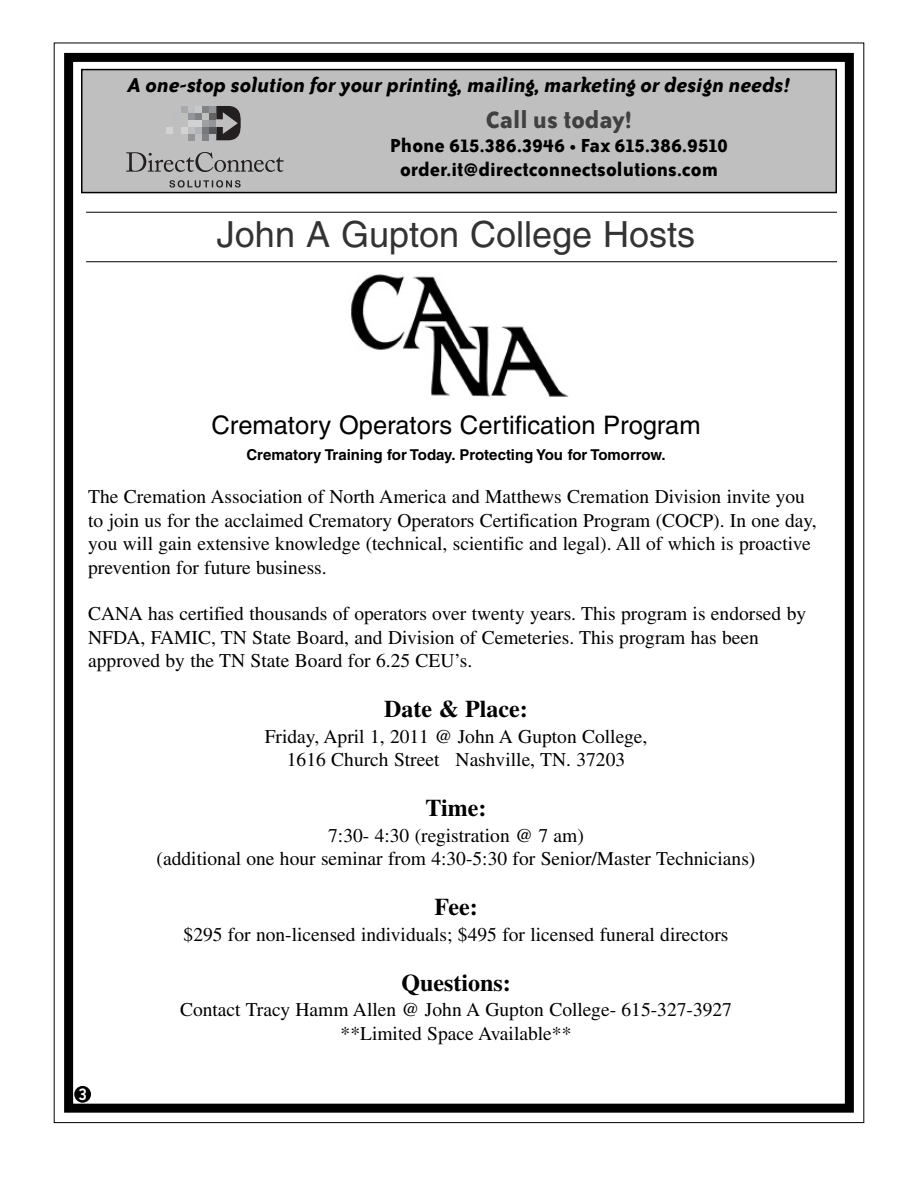
<style>
.page{position:relative;width:918px;height:1188px;background:#fff}
.page>*{position:absolute;margin:0;border:0;box-sizing:border-box;transform-origin:0 0}
.t1{font:36px "Helvetica";color:#333}
.t2{font:700 27.15px "Bailey Sans ITC";color:#404040}
.t3{font:25.5px "Helvetica";color:#000}
.t4{font:700 24px "Times";color:#000}
.t5{font:italic 700 23.1px "Bailey Sans ITC";color:#000}
.t6{font:700 21.75px/24.5px "Bailey Sans ITC";color:#000;text-align:center}
.t7{font:19.5px/23.4px "Times";color:#000;text-align:center}
.t8{font:18px "Geometric 231 BT Bold C";color:#fff}
.t9{font:700 15px "Helvetica";color:#000}
</style>
<div class="page">
<div style="left:64px;top:53px;width:790px;height:1060px;border:9px solid #000"></div>
<div style="left:74px;top:1086px;width:17px;height:17px;background:#000;border-radius:50%"></div>
<img style="left:351px;top:274px;width:218px;height:123px">
<div style="left:82px;top:70px;width:754px;height:122px;background:#bfbfbf"></div>
<div style="left:81px;top:69px;width:756px;height:124px;border:2px solid #000"></div>
<svg style="left:126px;top:152px;width:158px;height:20px"></svg>
<svg style="left:169px;top:180px;width:72px;height:8px"></svg>
<svg style="left:216px;top:106px;width:25px;height:34px"></svg>
<div style="left:209px;top:106px;width:7px;height:6px;background:#939598"></div>
<div style="left:209px;top:113px;width:7px;height:6px;background:#636366"></div>
<div style="left:209px;top:120px;width:7px;height:6px;background:#939598"></div>
<div style="left:209px;top:127px;width:7px;height:6px;background:#57585a"></div>
<svg style="left:167px;top:106px;width:41px;height:34px"></svg>
<hr style="left:86px;top:261px;width:751px;height:1px;background:#000">
<hr style="left:86px;top:212px;width:751px;height:1px;background:#000">
<p class="t5" style="left:128px;top:77px;width:664px">A one-stop solution for your printing, mailing, marketing or design needs!</p>
<h2 class="t2" style="left:486px;top:110px;width:147px">Call us today!</h2>
<p class="t6" style="left:390px;top:135px;width:340px">Phone 615.386.3946 • Fax 615.386.9510 order.it@directconnectsolutions.com</p>
<h1 class="t1" style="left:217px;top:222px;width:480px">John A Gupton College Hosts</h1>
<h3 class="t3" style="left:212px;top:416px;width:491px">Crematory Operators Certification Program</h3>
<p class="t9" style="left:246px;top:449px;width:421px">Crematory Training for Today. Protecting You for Tomorrow.</p>
<p class="t7" style="left:88px;top:487px;width:730px;text-align:left">The Cremation Association of North America and Matthews Cremation Division invite you to join us for the acclaimed Crematory Operators Certification Program (COCP). In one day, you will gain extensive knowledge (technical, scientific and legal). All of which is proactive prevention for future business.</p>
<p class="t7" style="left:88px;top:604px;width:719px;text-align:left">CANA has certified thousands of operators over twenty years. This program is endorsed by<br>NFDA, FAMIC, TN State Board, and Division of Cemeteries. This program has been approved by the TN State Board for 6.25 CEU’s.</p>
<p class="t4" style="left:384px;top:701px;width:145px">Date &amp; Place:</p>
<p class="t7" style="left:265px;top:727px;width:384px">Friday, April 1, 2011 @ John A Gupton College,<br>1616 Church Street Nashville, TN. 37203</p>
<p class="t4" style="left:426px;top:800px;width:62px">Time:</p>
<p class="t7" style="left:157px;top:826px;width:600px">7:30- 4:30 (registration @ 7 am)<br>(additional one hour seminar from 4:30-5:30 for Senior/Master Technicians)</p>
<p class="t4" style="left:434px;top:899px;width:45px">Fee:</p>
<p class="t7" style="left:184px;top:925px;width:546px">$295 for non-licensed individuals; $495 for licensed funeral directors</p>
<p class="t4" style="left:401px;top:975px;width:111px">Questions:</p>
<p class="t7" style="left:180px;top:1000px;width:553px">Contact Tracy Hamm Allen @ John A Gupton College- 615-327-3927 **Limited Space Available**</p>
<p class="t8" style="left:78px;top:1087px;width:12px">3</p>
</div>
